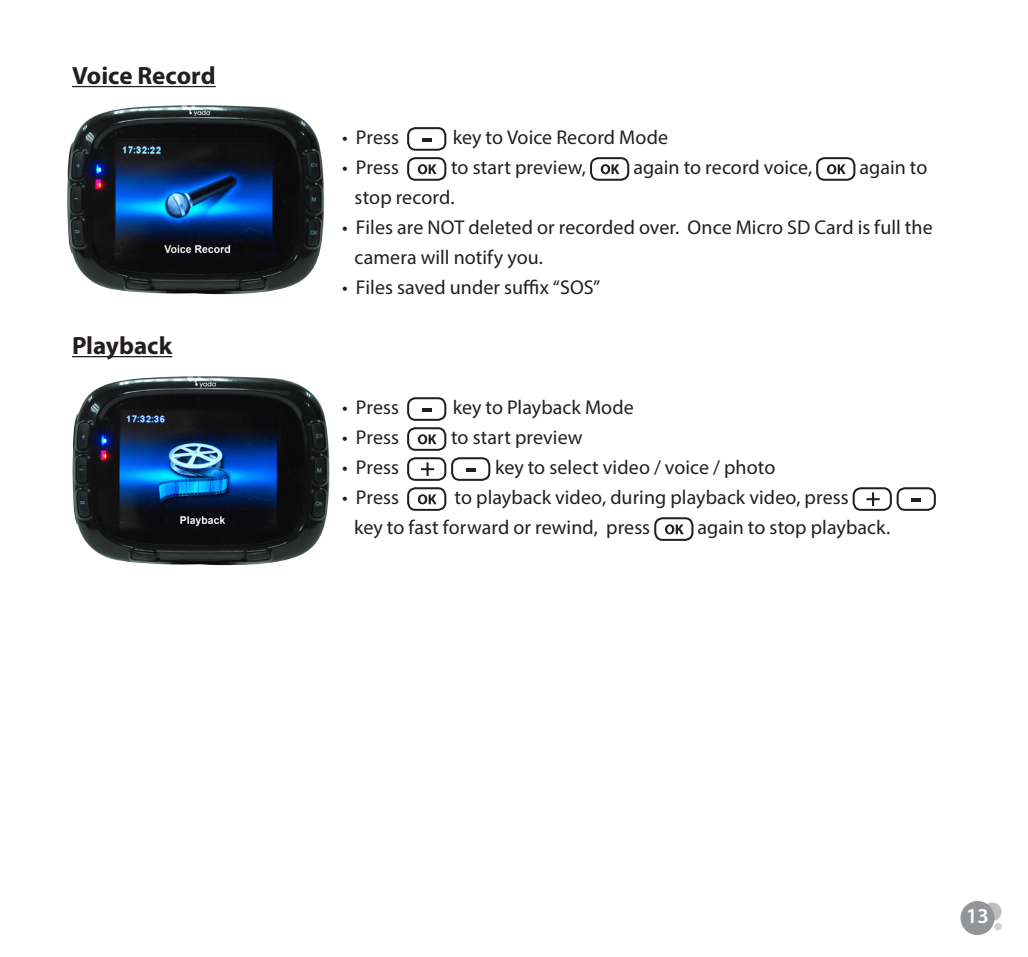
<style>
.page{position:relative;width:1028px;height:957px;background:#fff}
.page>*{position:absolute;margin:0;border:0;box-sizing:border-box;transform-origin:0 0}
.t1{font:700 25px "Myriad Pro";color:#231f20}
.t2{font:600 21.25px "Myriad Pro";color:#fff}
.t3{font:20px/30px "Myriad Pro";color:#231f20}
</style>
<div class="page">
<div style="left:983px;top:902px;width:18px;height:19px;background:#bcbdc0;border-radius:50%"></div>
<div style="left:994px;top:923px;width:7px;height:7px;background:#d1d2d4;border-radius:50%"></div>
<div style="left:960px;top:901px;width:34px;height:34px;background:#939598;border-radius:50%"></div>
<img style="left:67px;top:105px;width:258px;height:190px">
<hr style="left:72px;top:86px;width:144px;height:1px;background:#231f20">
<hr style="left:72px;top:356px;width:100px;height:1px;background:#231f20">
<div style="left:407px;top:127px;width:39px;height:24px;border:2px solid #231f20;border-radius:8px"></div>
<svg style="left:422px;top:138px;width:9px;height:3px"></svg>
<div style="left:407px;top:157px;width:39px;height:24px;border:2px solid #231f20;border-radius:8px"></div>
<svg style="left:418px;top:164px;width:18px;height:10px"></svg>
<div style="left:590px;top:157px;width:39px;height:24px;border:2px solid #231f20;border-radius:8px"></div>
<svg style="left:601px;top:164px;width:18px;height:10px"></svg>
<div style="left:816px;top:157px;width:39px;height:24px;border:2px solid #231f20;border-radius:8px"></div>
<svg style="left:827px;top:164px;width:18px;height:10px"></svg>
<div style="left:407px;top:397px;width:39px;height:24px;border:2px solid #231f20;border-radius:8px"></div>
<svg style="left:422px;top:408px;width:9px;height:3px"></svg>
<div style="left:407px;top:427px;width:39px;height:24px;border:2px solid #231f20;border-radius:8px"></div>
<svg style="left:418px;top:434px;width:18px;height:10px"></svg>
<div style="left:407px;top:457px;width:39px;height:24px;border:2px solid #231f20;border-radius:8px"></div>
<svg style="left:421px;top:462px;width:13px;height:14px"></svg>
<div style="left:451px;top:457px;width:39px;height:24px;border:2px solid #231f20;border-radius:8px"></div>
<svg style="left:466px;top:468px;width:9px;height:3px"></svg>
<div style="left:407px;top:487px;width:39px;height:24px;border:2px solid #231f20;border-radius:8px"></div>
<svg style="left:418px;top:494px;width:18px;height:10px"></svg>
<div style="left:852px;top:487px;width:39px;height:24px;border:2px solid #231f20;border-radius:8px"></div>
<svg style="left:866px;top:492px;width:13px;height:14px"></svg>
<div style="left:896px;top:487px;width:39px;height:24px;border:2px solid #231f20;border-radius:8px"></div>
<svg style="left:911px;top:498px;width:9px;height:3px"></svg>
<div style="left:654px;top:517px;width:39px;height:24px;border:2px solid #231f20;border-radius:8px"></div>
<svg style="left:665px;top:524px;width:18px;height:10px"></svg>
<img style="left:72px;top:376px;width:258px;height:190px">
<p class="t1" style="left:72px;top:59px;width:145px">Voice Record</p>
<p class="t1" style="left:72px;top:329px;width:102px">Playback</p>
<p class="t3" style="left:342px;top:122px;width:58px">• Press</p>
<p class="t3" style="left:453px;top:122px;width:217px">key to Voice Record Mode</p>
<p class="t3" style="left:342px;top:152px;width:58px">• Press</p>
<p class="t3" style="left:451px;top:152px;width:136px">to start preview,</p>
<p class="t3" style="left:633px;top:152px;width:180px">again to record voice,</p>
<p class="t3" style="left:859px;top:152px;width:69px">again to</p>
<p class="t3" style="left:354px;top:182px;width:101px">stop record.</p>
<p class="t3" style="left:342px;top:212px;width:592px">• Files are NOT deleted or recorded over. Once Micro SD Card is full the</p>
<p class="t3" style="left:354px;top:242px;width:190px">camera will notify you.</p>
<p class="t3" style="left:342px;top:272px;width:260px">• Files saved under suffix “SOS”</p>
<p class="t3" style="left:342px;top:392px;width:58px">• Press</p>
<p class="t3" style="left:453px;top:392px;width:183px">key to Playback Mode</p>
<p class="t3" style="left:342px;top:422px;width:58px">• Press</p>
<p class="t3" style="left:451px;top:422px;width:133px">to start preview</p>
<p class="t3" style="left:342px;top:452px;width:58px">• Press</p>
<p class="t3" style="left:495px;top:452px;width:282px">key to select video / voice / photo</p>
<p class="t3" style="left:342px;top:482px;width:58px">• Press</p>
<p class="t3" style="left:354px;top:482px;width:496px;text-indent:100px">to playback video, during playback video, press key to fast forward or rewind, press</p>
<p class="t3" style="left:697px;top:512px;width:194px">again to stop playback.</p>
<p class="t2" style="left:966px;top:902px;width:24px">13</p>
</div>
